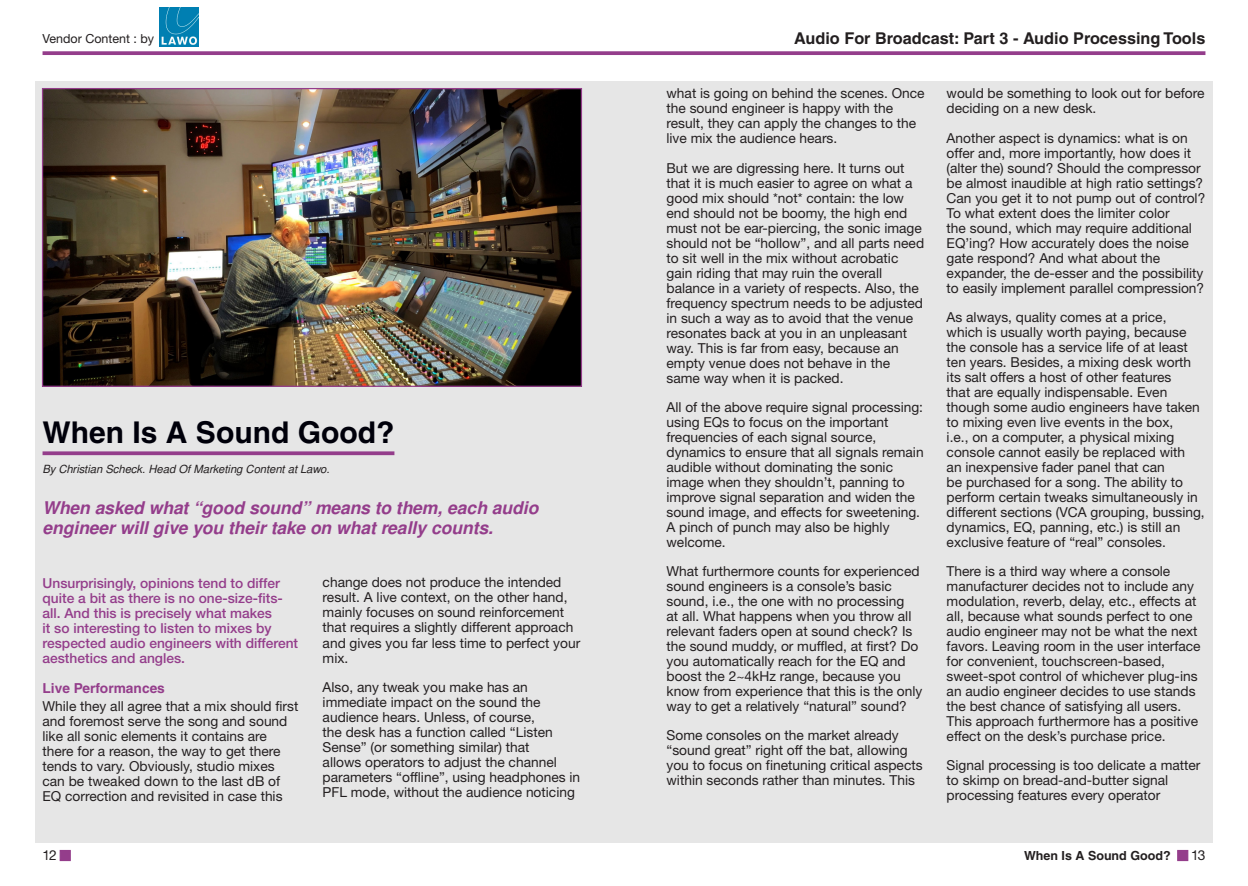
<style>
.page{position:relative;width:1248px;height:886px;background:#fff}
.page>*{position:absolute;margin:0;border:0;box-sizing:border-box;transform-origin:0 0}
.t1{font:700 30px "Helvetica";color:#00000a}
.Body{font:italic 700 17.5px/20px "Free Sans";color:#943d8b}
.t2{font:700 16.25px "Helvetica";color:#231f20}
.Body-2{font:13.75px/15px "Helvetica Neue";color:#231f20}
.Body-3{font:500 13.75px/15px "Helvetica Neue";color:#943d8b}
.Paragraph_Headings{font:700 13.75px "Helvetica";color:#943d8b}
.Body-4{font:700 12.5px "Helvetica";color:#231f20}
.t3{font:12.5px "Helvetica Neue";color:#231f20}
.t4{font:italic 11.25px "Free Sans";color:#231f20}
</style>
<div class="page">
<div style="left:624px;top:81px;width:588px;height:762px;background:#e6e6e6"></div>
<div style="left:35px;top:81px;width:589px;height:762px;background:#e6e6e6"></div>
<svg style="left:43px;top:51px;width:1162px;height:4px;background:#9b4a93"></svg>
<div style="left:60px;top:850px;width:11px;height:11px;background:#943d8b;border:1px solid #943d8b"></div>
<div style="left:1176px;top:850px;width:12px;height:11px;background:#943d8b;border:1px solid #943d8b"></div>
<img style="left:44px;top:90px;width:536px;height:295px">
<div style="left:42px;top:88px;width:540px;height:299px;border:1px solid #943d8b"></div>
<svg style="left:43px;top:451px;width:351px;height:4px"></svg>
<img style="left:159px;top:7px;width:39px;height:39px">
<p class="t3" style="left:43px;top:31px;width:113px">Vendor Content : by</p>
<p class="t1" style="left:43px;top:414px;width:353px">When Is A Sound Good?</p>
<p class="t4" style="left:43px;top:461px;width:288px">By Christian Scheck. Head Of Marketing Content at Lawo.</p>
<p class="Body" style="left:43px;top:497px;width:497px">When asked what “good sound” means to them, each audio engineer will give you their take on what really counts.</p>
<p class="Body-3" style="left:43px;top:576px;width:257px">Unsurprisingly, opinions tend to differ quite a bit as there is no one-size-fits&shy;all. And this is precisely what makes<br>it so interesting to listen to mixes by respected audio engineers with different aesthetics and angles.</p>
<p class="Paragraph_Headings" style="left:43px;top:679px;width:124px">Live Performances</p>
<p class="Body-2" style="left:43px;top:698px;width:257px">While they all agree that a mix should first and foremost serve the song and sound like all sonic elements it contains are there for a reason, the way to get there tends to vary. Obviously, studio mixes can be tweaked down to the last dB of EQ correction and revisited in case this</p>
<p class="Body-2" style="left:322px;top:575px;width:259px">change does not produce the intended result. A live context, on the other hand, mainly focuses on sound reinforcement that requires a slightly different approach and gives you far less time to perfect your mix.</p>
<p class="Body-2" style="left:322px;top:679px;width:259px">Also, any tweak you make has an immediate impact on the sound the audience hears. Unless, of course,<br>the desk has a function called “Listen Sense” (or something similar) that<br>allows operators to adjust the channel parameters “offline”, using headphones in PFL mode, without the audience noticing</p>
<p class="t2" style="left:794px;top:28px;width:412px">Audio For Broadcast: Part 3 - Audio Processing Tools</p>
<p class="Body-2" style="left:666px;top:86px;width:260px">what is going on behind the scenes. Once the sound engineer is happy with the result, they can apply the changes to the live mix the audience hears.</p>
<p class="Body-2" style="left:666px;top:160px;width:259px">But we are digressing here. It turns out that it is much easier to agree on what a good mix should *not* contain: the low end should not be boomy, the high end must not be ear-piercing, the sonic image should not be “hollow”, and all parts need to sit well in the mix without acrobatic gain riding that may ruin the overall balance in a variety of respects. Also, the frequency spectrum needs to be adjusted in such a way as to avoid that the venue resonates back at you in an unpleasant way. This is far from easy, because an empty venue does not behave in the same way when it is packed.</p>
<p class="Body-2" style="left:666px;top:399px;width:258px">All of the above require signal processing: using EQs to focus on the important frequencies of each signal source, dynamics to ensure that all signals remain audible without dominating the sonic image when they shouldn’t, panning to improve signal separation and widen the sound image, and effects for sweetening.<br>A pinch of punch may also be highly welcome.</p>
<p class="Body-2" style="left:666px;top:563px;width:257px">What furthermore counts for experienced sound engineers is a console’s basic sound, i.e., the one with no processing<br>at all. What happens when you throw all relevant faders open at sound check? Is the sound muddy, or muffled, at first? Do you automatically reach for the EQ and boost the 2~4kHz range, because you know from experience that this is the only way to get a relatively “natural” sound?</p>
<p class="Body-2" style="left:666px;top:728px;width:257px">Some consoles on the market already “sound great” right off the bat, allowing you to focus on finetuning critical aspects within seconds rather than minutes. This</p>
<p class="Body-2" style="left:946px;top:86px;width:259px">would be something to look out for before deciding on a new desk.</p>
<p class="Body-2" style="left:946px;top:130px;width:260px">Another aspect is dynamics: what is on offer and, more importantly, how does it (alter the) sound? Should the compressor be almost inaudible at high ratio settings?<br>Can you get it to not pump out of control?<br>To what extent does the limiter color<br>the sound, which may require additional EQ’ing? How accurately does the noise gate respond? And what about the expander, the de-esser and the possibility to easily implement parallel compression?</p>
<p class="Body-2" style="left:946px;top:309px;width:259px">As always, quality comes at a price, which is usually worth paying, because the console has a service life of at least ten years. Besides, a mixing desk worth its salt offers a host of other features<br>that are equally indispensable. Even though some audio engineers have taken to mixing even live events in the box,<br>i.e., on a computer, a physical mixing console cannot easily be replaced with<br>an inexpensive fader panel that can<br>be purchased for a song. The ability to perform certain tweaks simultaneously in different sections (VCA grouping, bussing, dynamics, EQ, panning, etc.) is still an exclusive feature of “real” consoles.</p>
<p class="Body-2" style="left:946px;top:563px;width:255px">There is a third way where a console manufacturer decides not to include any modulation, reverb, delay, etc., effects at all, because what sounds perfect to one audio engineer may not be what the next favors. Leaving room in the user interface for convenient, touchscreen-based, sweet-spot control of whichever plug-ins an audio engineer decides to use stands the best chance of satisfying all users.<br>This approach furthermore has a positive effect on the desk’s purchase price.</p>
<p class="Body-2" style="left:946px;top:758px;width:255px">Signal processing is too delicate a matter to skimp on bread-and-butter signal processing features every operator</p>
<p class="Body-2" style="left:43px;top:848px;width:16px">12</p>
<p class="Body-2" style="left:1191px;top:848px;width:16px">13</p>
<p class="Body-4" style="left:1023px;top:848px;width:148px">When Is A Sound Good?</p>
</div>
